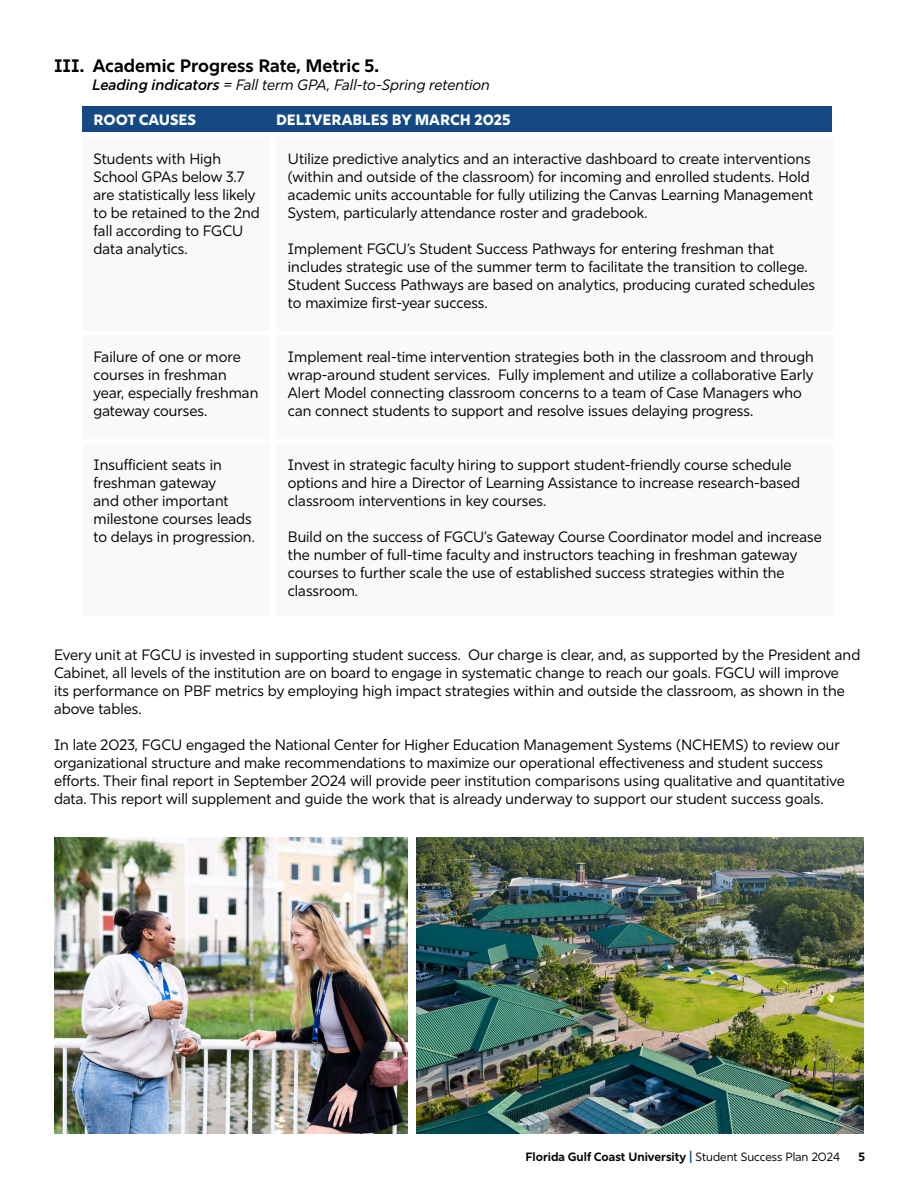
<style>
.page{position:relative;width:918px;height:1188px;background:#fff}
.page>*{position:absolute;margin:0;border:0;box-sizing:border-box;transform-origin:0 0}
.t1{font:700 18px "Rig Sans";color:#000}
.t2{font:15px/18px "Rig Sans";color:#000}
.t3{font:italic 15px "Rig Sans";color:#000}
.t4{font:800 15px "Rig Sans";color:#fff}
.t5{font:700 12px "Rig Sans";color:#000}
.s1{font-weight:600}
.s2{color:#144984}
.s3{font-weight:400}
</style>
<div class="page">
<div style="left:83px;top:137px;width:187px;height:193px;background:#f8f9f9"></div>
<div style="left:83px;top:335px;width:187px;height:103px;background:#f8f9f9"></div>
<div style="left:83px;top:443px;width:187px;height:173px;background:#f8f9f9"></div>
<div style="left:276px;top:137px;width:556px;height:193px;background:#f8f9f9"></div>
<div style="left:276px;top:335px;width:556px;height:103px;background:#f8f9f9"></div>
<div style="left:276px;top:443px;width:556px;height:173px;background:#f8f9f9"></div>
<div style="left:83px;top:106px;width:749px;height:26px;background:#144984"></div>
<img style="left:54px;top:837px;width:353px;height:297px">
<img style="left:416px;top:837px;width:448px;height:297px">
<p class="t1" style="left:54px;top:54px;width:327px">III. Academic Progress Rate, Metric 5.</p>
<p class="t3" style="left:92px;top:75px;width:399px"><span class="s1">Leading indicators</span> = Fall term GPA, Fall-to-Spring retention</p>
<p class="t4" style="left:94px;top:111px;width:104px">ROOT CAUSES</p>
<p class="t4" style="left:276px;top:111px;width:236px">DELIVERABLES BY MARCH 2025</p>
<p class="t2" style="left:94px;top:150px;width:168px">Students with High<br>School GPAs below 3.7 are statistically less likely to be retained to the 2nd fall according to FGCU data analytics.</p>
<p class="t2" style="left:288px;top:150px;width:527px">Utilize predictive analytics and an interactive dashboard to create interventions (within and outside of the classroom) for incoming and enrolled students. Hold academic units accountable for fully utilizing the Canvas Learning Management System, particularly attendance roster and gradebook.</p>
<p class="t2" style="left:288px;top:240px;width:529px">Implement FGCU’s Student Success Pathways for entering freshman that includes strategic use of the summer term to facilitate the transition to college.<br>Student Success Pathways are based on analytics, producing curated schedules to maximize first-year success.</p>
<p class="t2" style="left:94px;top:348px;width:166px">Failure of one or more courses in freshman year, especially freshman gateway courses.</p>
<p class="t2" style="left:94px;top:456px;width:163px">Insufficient seats in freshman gateway<br>and other important milestone courses leads to delays in progression.</p>
<p class="t2" style="left:288px;top:348px;width:528px">Implement real-time intervention strategies both in the classroom and through wrap-around student services. Fully implement and utilize a collaborative Early Alert Model connecting classroom concerns to a team of Case Managers who can connect students to support and resolve issues delaying progress.</p>
<p class="t2" style="left:288px;top:456px;width:514px">Invest in strategic faculty hiring to support student-friendly course schedule options and hire a Director of Learning Assistance to increase research-based classroom interventions in key courses.</p>
<p class="t2" style="left:288px;top:528px;width:535px">Build on the success of FGCU’s Gateway Course Coordinator model and increase the number of full-time faculty and instructors teaching in freshman gateway courses to further scale the use of established success strategies within the classroom.</p>
<p class="t2" style="left:54px;top:646px;width:808px">Every unit at FGCU is invested in supporting student success. Our charge is clear, and, as supported by the President and Cabinet, all levels of the institution are on board to engage in systematic change to reach our goals. FGCU will improve<br>its performance on PBF metrics by employing high impact strategies within and outside the classroom, as shown in the above tables.</p>
<p class="t2" style="left:54px;top:736px;width:792px">In late 2023, FGCU engaged the National Center for Higher Education Management Systems (NCHEMS) to review our organizational structure and make recommendations to maximize our operational effectiveness and student success efforts. Their final report in September 2024 will provide peer institution comparisons using qualitative and quantitative data. This report will supplement and guide the work that is already underway to support our student success goals.</p>
<p class="t5" style="left:525px;top:1149px;width:316px">Florida Gulf Coast University <span class="s2">|</span> <span class="s3">Student Success Plan 2024</span></p>
<p class="t5" style="left:858px;top:1149px;width:8px">5</p>
</div>
